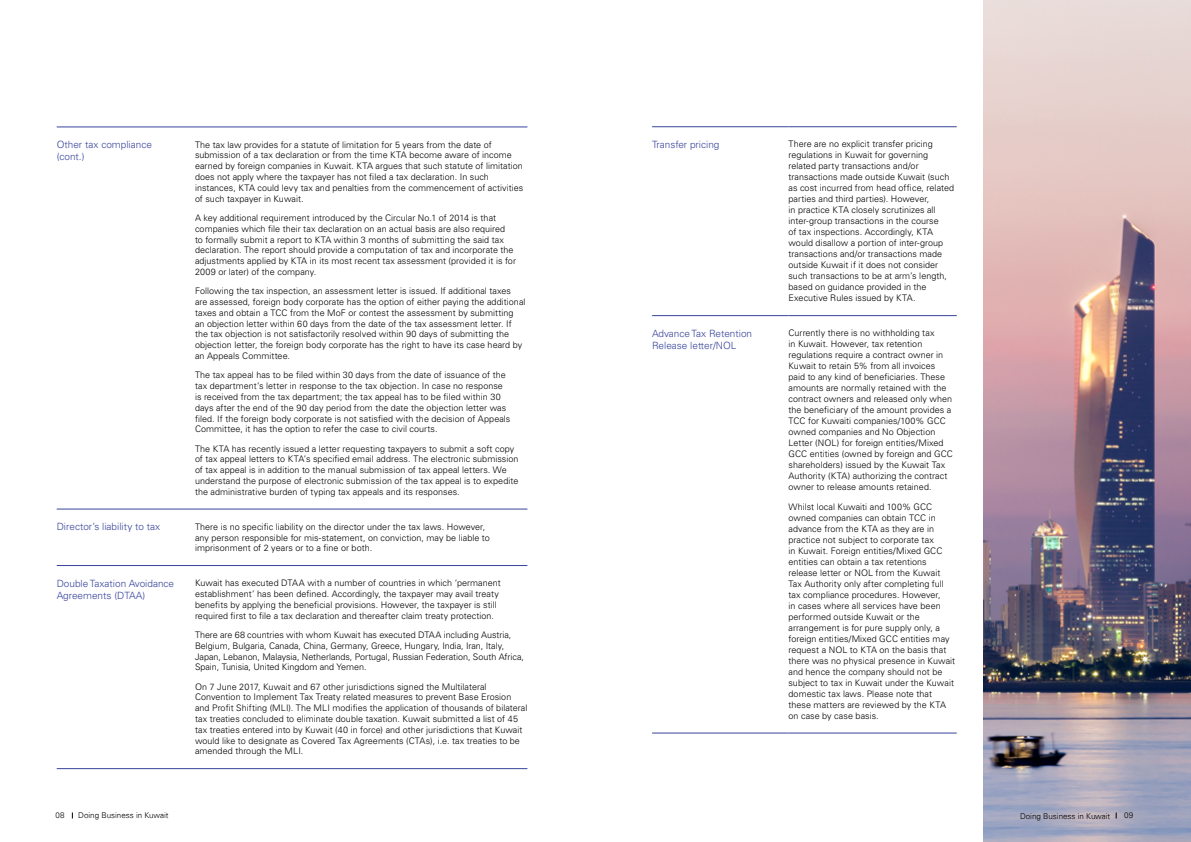
<style>
.page{position:relative;width:1191px;height:842px;background:#fff}
.page>*{position:absolute;margin:0;border:0;box-sizing:border-box;transform-origin:0 0}
.t1{font:300 10px/12px "Univers LT Std";color:#38449c}
.t2{font:300 9px/11px "Univers LT Std";letter-spacing:.005em;color:#000}
.t3{font:300 8px "Univers 45";color:#000}
.t4{font:300 8px "Univers LT Std";color:#000}
.t5{font:300 8px "Univers LT Std";color:#000101}
</style>
<div class="page">
<hr style="left:57px;top:126px;width:138px;height:1px;background:#38449c">
<hr style="left:195px;top:126px;width:332px;height:1px;background:#38449c">
<hr style="left:57px;top:509px;width:138px;height:1px;background:#38449c">
<hr style="left:195px;top:509px;width:332px;height:1px;background:#38449c">
<hr style="left:57px;top:565px;width:138px;height:1px;background:#38449c">
<hr style="left:195px;top:565px;width:332px;height:1px;background:#38449c">
<hr style="left:57px;top:768px;width:138px;height:1px;background:#38449c">
<hr style="left:195px;top:768px;width:332px;height:1px;background:#38449c">
<hr style="left:652px;top:126px;width:136px;height:1px;background:#38449c">
<hr style="left:788px;top:126px;width:168px;height:1px;background:#38449c">
<hr style="left:652px;top:315px;width:136px;height:1px;background:#38449c">
<hr style="left:788px;top:315px;width:168px;height:1px;background:#38449c">
<hr style="left:652px;top:732px;width:136px;height:1px;background:#38449c">
<hr style="left:788px;top:732px;width:168px;height:1px;background:#38449c">
<img style="left:984px;top:0;width:207px;height:842px">
<p class="t1" style="left:57px;top:139px;width:97px">Other tax compliance (cont.)</p>
<p class="t2" style="left:195px;top:139px;width:330px">The tax law provides for a statute of limitation for 5 years from the date of submission of a tax declaration or from the time KTA become aware of income earned by foreign companies in Kuwait. KTA argues that such statute of limitation does not apply where the taxpayer has not filed a tax declaration. In such instances, KTA could levy tax and penalties from the commencement of activities of such taxpayer in Kuwait.</p>
<p class="t2" style="left:195px;top:212px;width:322px">A key additional requirement introduced by the Circular No.1 of 2014 is that companies which file their tax declaration on an actual basis are also required<br>to formally submit a report to KTA within 3 months of submitting the said tax declaration. The report should provide a computation of tax and incorporate the adjustments applied by KTA in its most recent tax assessment (provided it is for 2009 or later) of the company.</p>
<p class="t2" style="left:195px;top:286px;width:332px">Following the tax inspection, an assessment letter is issued. If additional taxes are assessed, foreign body corporate has the option of either paying the additional taxes and obtain a TCC from the MoF or contest the assessment by submitting<br>an objection letter within 60 days from the date of the tax assessment letter. If the tax objection is not satisfactorily resolved within 90 days of submitting the objection letter, the foreign body corporate has the right to have its case heard by an Appeals Committee.</p>
<p class="t2" style="left:195px;top:370px;width:317px">The tax appeal has to be filed within 30 days from the date of issuance of the tax department’s letter in response to the tax objection. In case no response is received from the tax department; the tax appeal has to be filed within 30 days after the end of the 90 day period from the date the objection letter was filed. If the foreign body corporate is not satisfied with the decision of Appeals Committee, it has the option to refer the case to civil courts.</p>
<p class="t2" style="left:195px;top:443px;width:325px">The KTA has recently issued a letter requesting taxpayers to submit a soft copy of tax appeal letters to KTA’s specified email address. The electronic submission of tax appeal is in addition to the manual submission of tax appeal letters. We understand the purpose of electronic submission of the tax appeal is to expedite the administrative burden of typing tax appeals and its responses.</p>
<p class="t1" style="left:57px;top:521px;width:105px">Director’s liability to tax</p>
<p class="t2" style="left:195px;top:521px;width:296px">There is no specific liability on the director under the tax laws. However, any person responsible for mis-statement, on conviction, may be liable to imprisonment of 2 years or to a fine or both.</p>
<p class="t1" style="left:57px;top:577px;width:119px">Double Taxation Avoidance<br>Agreements (DTAA)</p>
<p class="t2" style="left:195px;top:578px;width:307px">Kuwait has executed DTAA with a number of countries in which ‘permanent establishment’ has been defined. Accordingly, the taxpayer may avail treaty benefits by applying the beneficial provisions. However, the taxpayer is still required first to file a tax declaration and thereafter claim treaty protection.</p>
<p class="t2" style="left:195px;top:629px;width:330px">There are 68 countries with whom Kuwait has executed DTAA including Austria, Belgium, Bulgaria, Canada, China, Germany, Greece, Hungary, India, Iran, Italy, Japan, Lebanon, Malaysia, Netherlands, Portugal, Russian Federation, South Africa, Spain, Tunisia, United Kingdom and Yemen.</p>
<p class="t2" style="left:195px;top:681px;width:334px">On 7 June 2017, Kuwait and 67 other jurisdictions signed the Multilateral Convention to Implement Tax Treaty related measures to prevent Base Erosion and Profit Shifting (MLI). The MLI modifies the application of thousands of bilateral tax treaties concluded to eliminate double taxation. Kuwait submitted a list of 45 tax treaties entered into by Kuwait (40 in force) and other jurisdictions that Kuwait would like to designate as Covered Tax Agreements (CTAs), i.e. tax treaties to be amended through the MLI.</p>
<p class="t1" style="left:652px;top:139px;width:69px">Transfer pricing</p>
<p class="t2" style="left:788px;top:139px;width:167px">There are no explicit transfer pricing regulations in Kuwait for governing related party transactions and/or transactions made outside Kuwait (such as cost incurred from head office, related parties and third parties). However,<br>in practice KTA closely scrutinizes all inter-group transactions in the course<br>of tax inspections. Accordingly, KTA would disallow a portion of inter-group transactions and/or transactions made outside Kuwait if it does not consider such transactions to be at arm’s length, based on guidance provided in the Executive Rules issued by KTA.</p>
<p class="t1" style="left:652px;top:327px;width:102px">Advance Tax Retention<br>Release letter/NOL</p>
<p class="t2" style="left:788px;top:328px;width:166px">Currently there is no withholding tax<br>in Kuwait. However, tax retention regulations require a contract owner in Kuwait to retain 5% from all invoices paid to any kind of beneficiaries. These amounts are normally retained with the contract owners and released only when the beneficiary of the amount provides a TCC for Kuwaiti companies/100% GCC owned companies and No Objection Letter (NOL) for foreign entities/Mixed GCC entities (owned by foreign and GCC shareholders) issued by the Kuwait Tax Authority (KTA) authorizing the contract owner to release amounts retained.</p>
<p class="t2" style="left:788px;top:501px;width:168px">Whilst local Kuwaiti and 100% GCC owned companies can obtain TCC in advance from the KTA as they are in practice not subject to corporate tax<br>in Kuwait. Foreign entities/Mixed GCC entities can obtain a tax retentions release letter or NOL from the Kuwait Tax Authority only after completing full tax compliance procedures. However,<br>in cases where all services have been performed outside Kuwait or the arrangement is for pure supply only, a foreign entities/Mixed GCC entities may request a NOL to KTA on the basis that there was no physical presence in Kuwait and hence the company should not be subject to tax in Kuwait under the Kuwait domestic tax laws. Please note that these matters are reviewed by the KTA on case by case basis.</p>
<p class="t4" style="left:55px;top:811px;width:11px">08</p>
<p class="t3" style="left:78px;top:811px;width:92px">Doing Business in Kuwait</p>
<p class="t3" style="left:1020px;top:811px;width:92px">Doing Business in Kuwait</p>
<p class="t5" style="left:1124px;top:811px;width:11px">09</p>
</div>
